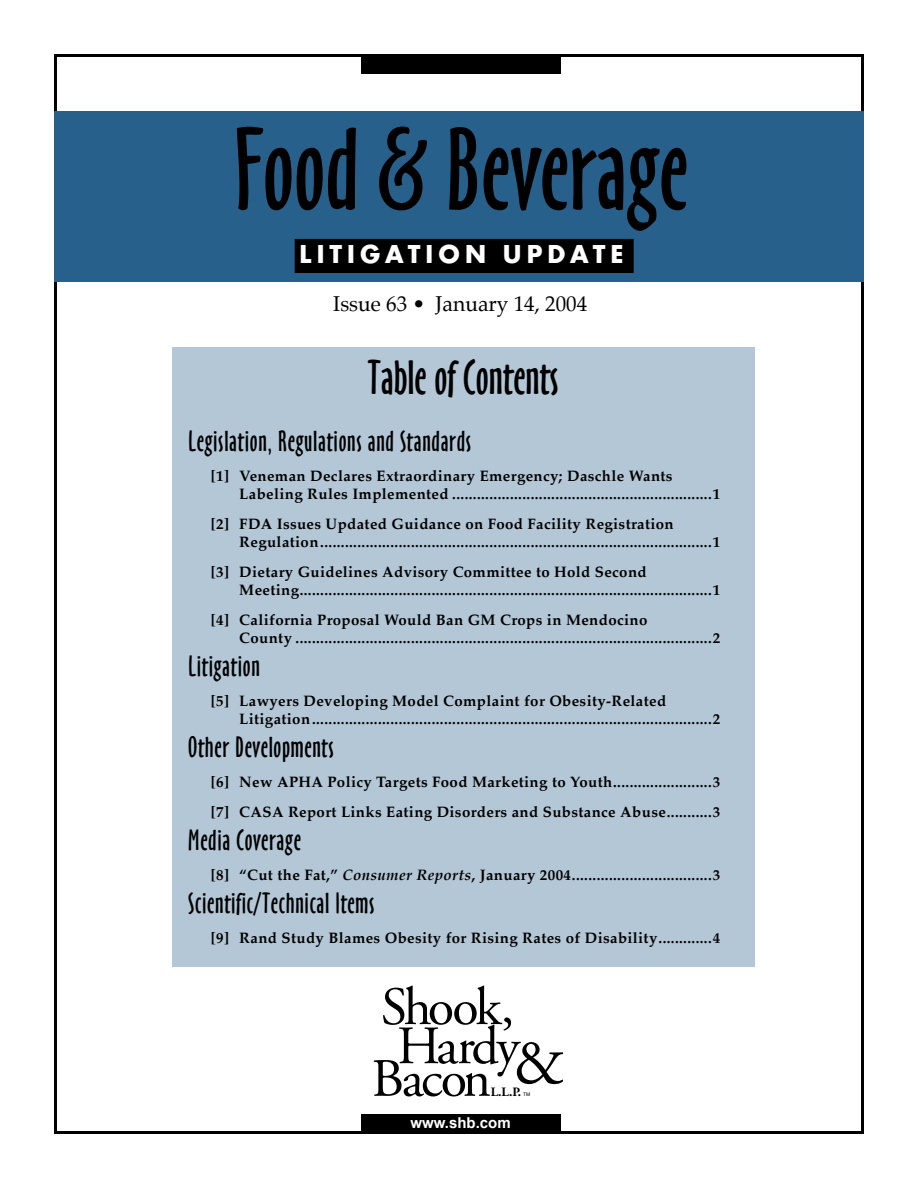
<style>
.page{position:relative;width:918px;height:1188px;background:#fff}
.page>*{position:absolute;margin:0;border:0;box-sizing:border-box;transform-origin:0 0}
.t1{font:108px "Oz Handicraft BT";color:#000}
.t2{font:64.35px "Adobe Garamond";color:#000}
.t3{font:53.85px/39.2px "Adobe Garamond";letter-spacing:-.055em;color:#000}
.t4{font:45px "Oz Handicraft BT";color:#000}
.TOC_Section_Head{font:27px "Oz Handicraft BT";letter-spacing:.025em;color:#000}
.t5{font:700 27px "Futura T";letter-spacing:.17em;color:#fff}
.t6{font:21px "Palatino";color:#000}
.TOC_Sub_Sub{font:700 15px/18px "Palatino";letter-spacing:.025em;color:#000}
.t7{font:700 15px "Arial";color:#fff}
.t8{font:700 12.75px "Adobe Garamond";color:#000}
.t9{font:4.95px "Helvetica";color:#000}
.s1{font-style:italic}
</style>
<div class="page">
<div style="left:54px;top:112px;width:810px;height:170px;background:#26608b"></div>
<div style="left:172px;top:347px;width:583px;height:620px;background:#b3c7d6"></div>
<div style="left:361px;top:1114px;width:199px;height:20px;background:#000"></div>
<div style="left:361px;top:54px;width:200px;height:20px;background:#000"></div>
<div style="left:295px;top:240px;width:338px;height:32px;background:#000"></div>
<div style="left:295px;top:239px;width:339px;height:34px;border:2px solid #000"></div>
<p class="t1" style="left:234px;top:107px;width:455px">Food &amp; Beverage</p>
<p class="t5" style="left:299px;top:238px;width:326px">LITIGATION UPDATE</p>
<p class="t6" style="left:333px;top:290px;width:255px">Issue 63 • January 14, 2004</p>
<p class="t4" style="left:368px;top:352px;width:193px">Table of Contents</p>
<p class="TOC_Section_Head" style="left:188px;top:426px;width:284px">Legislation, Regulations and Standards</p>
<p class="TOC_Sub_Sub" style="left:239px;top:469px;width:483px;text-indent:-28px">[1] Veneman Declares Extraordinary Emergency; Daschle Wants<br>Labeling Rules Implemented ...............................................................1</p>
<p class="TOC_Sub_Sub" style="left:239px;top:517px;width:483px;text-indent:-28px">[2] FDA Issues Updated Guidance on Food Facility Registration<br>Regulation...............................................................................................1</p>
<p class="TOC_Sub_Sub" style="left:239px;top:565px;width:483px;text-indent:-28px">[3] Dietary Guidelines Advisory Committee to Hold Second<br>Meeting....................................................................................................1</p>
<p class="TOC_Sub_Sub" style="left:239px;top:613px;width:483px;text-indent:-28px">[4] California Proposal Would Ban GM Crops in Mendocino<br>County .....................................................................................................2</p>
<p class="TOC_Section_Head" style="left:188px;top:651px;width:73px">Litigation</p>
<p class="TOC_Sub_Sub" style="left:239px;top:694px;width:483px;text-indent:-28px">[5] Lawyers Developing Model Complaint for Obesity-Related<br>Litigation.................................................................................................2</p>
<p class="TOC_Section_Head" style="left:188px;top:732px;width:147px">Other Developments</p>
<p class="TOC_Sub_Sub" style="left:211px;top:775px;width:511px">[6] New APHA Policy Targets Food Marketing to Youth........................3</p>
<p class="TOC_Sub_Sub" style="left:211px;top:805px;width:511px">[7] CASA Report Links Eating Disorders and Substance Abuse...........3</p>
<p class="TOC_Section_Head" style="left:188px;top:825px;width:114px">Media Coverage</p>
<p class="TOC_Sub_Sub" style="left:211px;top:868px;width:511px">[8] “Cut the Fat,” <span class="s1">Consumer Reports</span>, January 2004..................................3</p>
<p class="TOC_Section_Head" style="left:188px;top:888px;width:188px">Scientific/Technical Items</p>
<p class="TOC_Sub_Sub" style="left:211px;top:931px;width:511px">[9] Rand Study Blames Obesity for Rising Rates of Disability.............4</p>
<p class="t3" style="left:381px;top:987px;width:140px">Shook,<br>Hardy</p>
<p class="t2" style="left:513px;top:1024px;width:54px">&amp;</p>
<p class="t8" style="left:518px;top:1085px;width:5px">.</p>
<p class="t9" style="left:523px;top:1091px;width:9px">TM</p>
<p class="t3" style="left:371px;top:1059px;width:121px">Bacon</p>
<p class="t8" style="left:491px;top:1085px;width:31px">L.L.P</p>
<p class="t7" style="left:411px;top:1114px;width:102px">www.shb.com</p>
</div>
